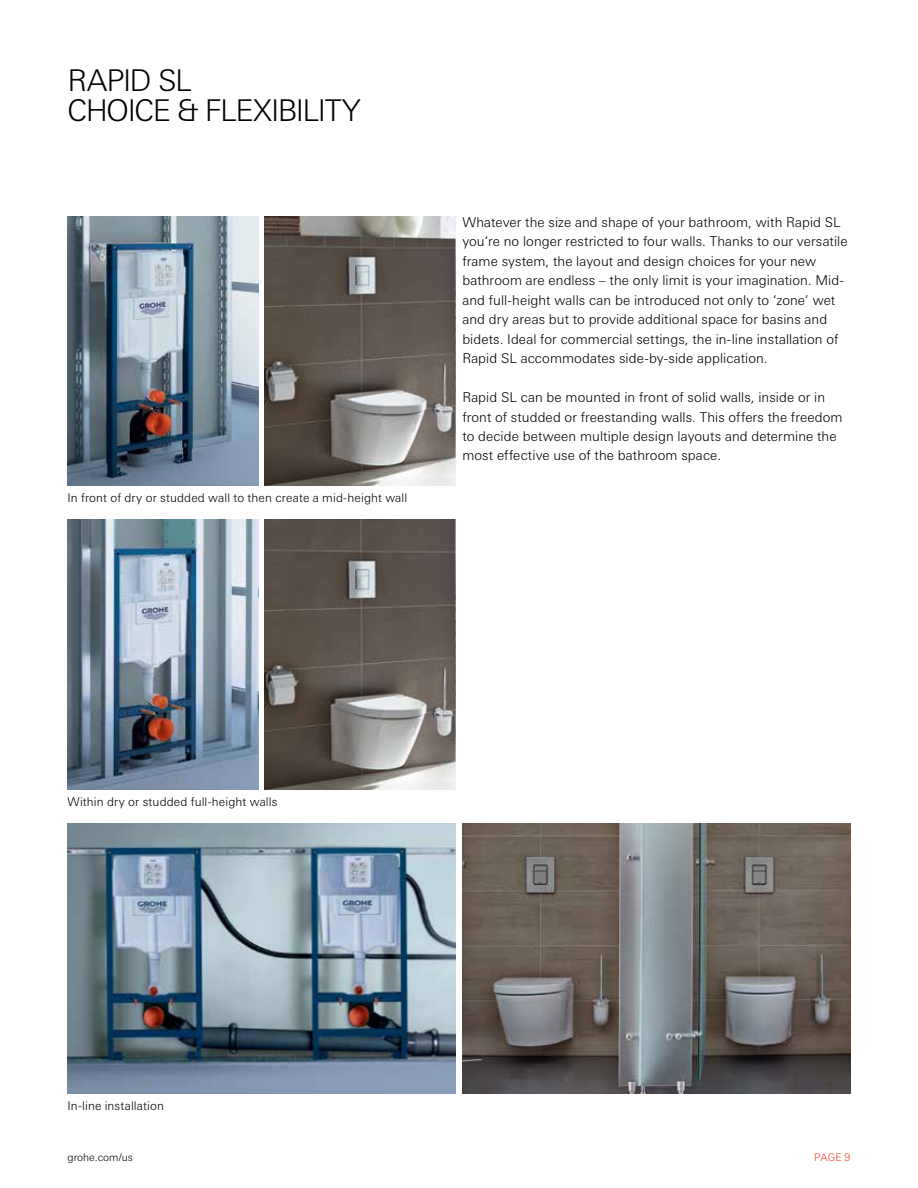
<style>
.page{position:relative;width:918px;height:1188px;background:#fff}
.page>*{position:absolute;margin:0;border:0;box-sizing:border-box;transform-origin:0 0}
.t1{font:300 30px/30px "LT Univers Basic";letter-spacing:-.045em;color:#000}
.t2{font:300 13.5px/19.5px "LT Univers Basic";letter-spacing:.005em;color:#000}
.t3{font:300 12px "LT Univers Basic";letter-spacing:.01em;color:#000}
.t4{font:300 10.5px "LT Univers Basic";color:#000}
.t5{font:300 10.5px "LT Univers Basic";color:#ef3e2c}
</style>
<div class="page">
<img style="left:68px;top:216px;width:190px;height:270px">
<img style="left:68px;top:824px;width:388px;height:270px">
<img style="left:265px;top:520px;width:191px;height:270px">
<img style="left:68px;top:520px;width:190px;height:270px">
<img style="left:265px;top:216px;width:191px;height:270px">
<img style="left:462px;top:824px;width:388px;height:270px">
<h1 class="t1" style="left:68px;top:65px;width:294px">RAPID SL<br>CHOICE &amp; FLEXIBILITY</h1>
<p class="t3" style="left:68px;top:491px;width:341px">In front of dry or studded wall to then create a mid-height wall</p>
<p class="t2" style="left:462px;top:212px;width:387px">Whatever the size and shape of your bathroom, with Rapid SL you‘re no longer restricted to four walls. Thanks to our versatile frame system, the layout and design choices for your new bathroom are endless – the only limit is your imagination. Mid&shy;and full-height walls can be introduced not only to ‘zone’ wet and dry areas but to provide additional space for basins and bidets. Ideal for commercial settings, the in-line installation of Rapid SL accommodates side-by-side application.</p>
<p class="t2" style="left:462px;top:387px;width:382px">Rapid SL can be mounted in front of solid walls, inside or in front of studded or freestanding walls. This offers the freedom to decide between multiple design layouts and determine the most effective use of the bathroom space.</p>
<p class="t3" style="left:68px;top:795px;width:211px">Within dry or studded full-height walls</p>
<p class="t3" style="left:68px;top:1098px;width:98px">In-line installation</p>
<p class="t4" style="left:68px;top:1151px;width:67px">grohe.com/us</p>
<p class="t5" style="left:814px;top:1151px;width:38px">PAGE 9</p>
</div>
